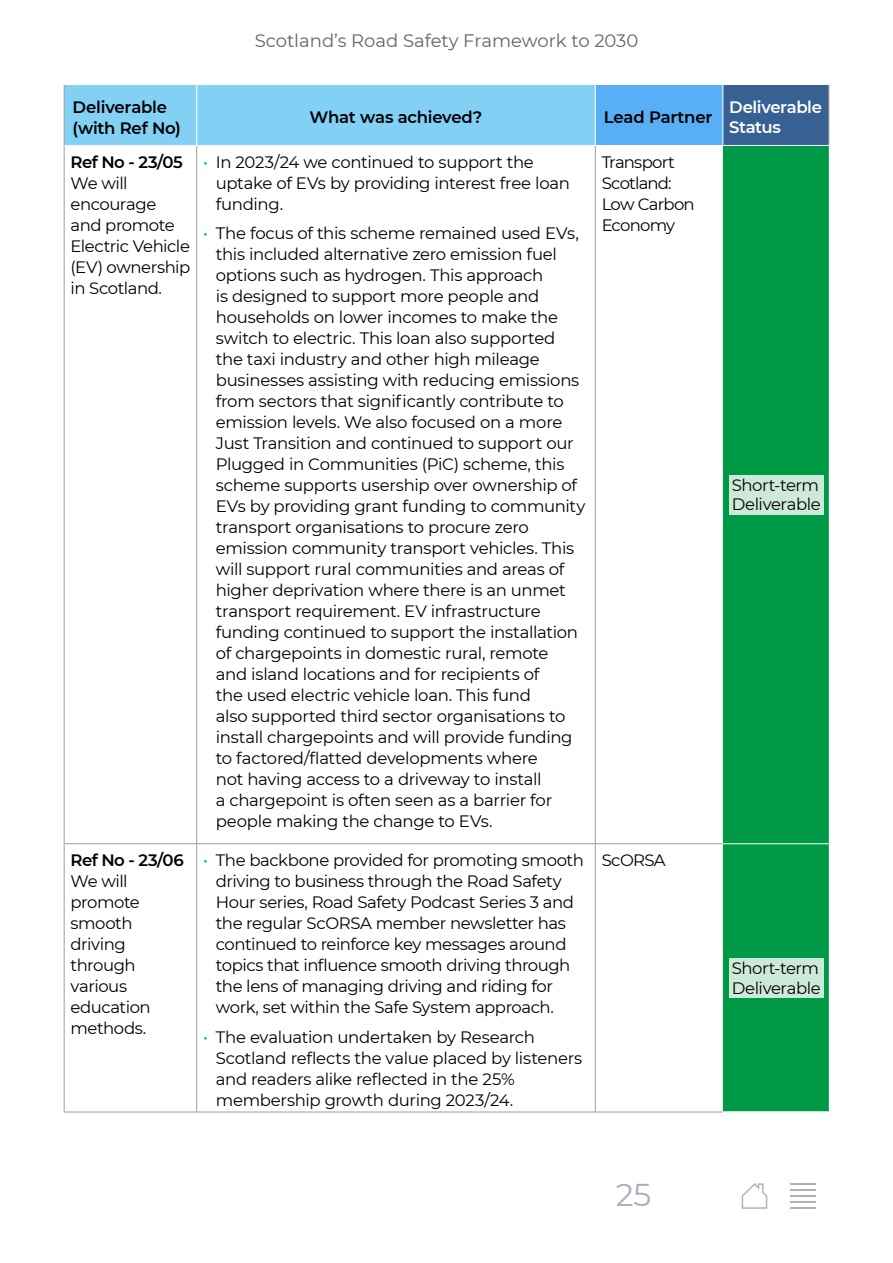
<style>
.page{position:relative;width:893px;height:1263px;background:#fff}
.page>*{position:absolute;margin:0;border:0;box-sizing:border-box;transform-origin:0 0}
.t1{font:31.5px "Montserrat";color:#aeadb9}
.t2{font:18px "Montserrat";color:#646270}
.Body{font:16.5px/21px "Montserrat";letter-spacing:-.02em;color:#000}
.Body-2{font:600 16.5px/21px "Montserrat";letter-spacing:-.015em;color:#000}
.Body-3{font:16.5px/21px "Montserrat";letter-spacing:-.045em;color:#000}
.Body-4{font:600 16.5px/19.5px "Montserrat";letter-spacing:-.025em;color:#fff}
.s1{font-weight:600}
.s2{color:#009fe3}
</style>
<div class="page">
<hr style="left:790px;top:1183px;width:25px;height:2px;background:#aeadb9">
<hr style="left:790px;top:1189px;width:25px;height:2px;background:#aeadb9">
<hr style="left:790px;top:1195px;width:25px;height:2px;background:#aeadb9">
<hr style="left:790px;top:1201px;width:25px;height:2px;background:#aeadb9">
<hr style="left:790px;top:1207px;width:25px;height:2px;background:#aeadb9">
<svg style="left:741px;top:1183px;width:27px;height:26px"></svg>
<div style="left:65px;top:85px;width:530px;height:60px;background:#83d0f5"></div>
<div style="left:595px;top:85px;width:128px;height:60px;background:#58aff5"></div>
<div style="left:723px;top:85px;width:106px;height:60px;background:#386193"></div>
<div style="left:723px;top:146px;width:106px;height:965px;background:#009945"></div>
<hr style="left:64px;top:145px;width:1px;height:698px;background:#9d9d9c">
<hr style="left:196px;top:146px;width:1px;height:697px;background:#9d9d9c">
<hr style="left:595px;top:146px;width:1px;height:697px;background:#9d9d9c">
<hr style="left:64px;top:843px;width:133px;height:1px;background:#9d9d9c">
<hr style="left:64px;top:844px;width:1px;height:267px;background:#9d9d9c">
<hr style="left:197px;top:843px;width:398px;height:1px;background:#9d9d9c">
<hr style="left:196px;top:844px;width:1px;height:267px;background:#9d9d9c">
<hr style="left:595px;top:843px;width:128px;height:1px;background:#9d9d9c">
<hr style="left:595px;top:844px;width:1px;height:267px;background:#9d9d9c">
<hr style="left:64px;top:1111px;width:133px;height:1px;background:#9d9d9c">
<hr style="left:197px;top:1111px;width:398px;height:1px;background:#9d9d9c">
<hr style="left:595px;top:1111px;width:128px;height:1px;background:#9d9d9c">
<hr style="left:64px;top:85px;width:1px;height:60px;background:#9d9d9c">
<hr style="left:828px;top:85px;width:1px;height:60px;background:#9d9d9c">
<hr style="left:196px;top:85px;width:1px;height:60px;background:#fff">
<hr style="left:595px;top:85px;width:1px;height:60px;background:#fff">
<hr style="left:722px;top:85px;width:1px;height:60px;background:#fff">
<hr style="left:723px;top:843px;width:106px;height:1px;background:#fff">
<div style="left:729px;top:475px;width:95px;height:39px;background:#ccead9"></div>
<div style="left:729px;top:958px;width:95px;height:40px;background:#ccead9"></div>
<p class="t2" style="left:255px;top:28px;width:385px">Scotland’s Road Safety Framework to 2030</p>
<p class="Body-2" style="left:73px;top:96px;width:110px">Deliverable (with Ref No)</p>
<p class="Body-2" style="left:310px;top:106px;width:174px">What was achieved?</p>
<p class="Body-2" style="left:604px;top:106px;width:110px">Lead Partner</p>
<p class="Body-4" style="left:729px;top:97px;width:94px">Deliverable<br>Status</p>
<p class="Body" style="left:71px;top:151px;width:121px"><span class="s1">Ref No - 23/05<br></span>We will encourage and promote<br>Electric Vehicle (EV) ownership in Scotland.</p>
<p class="Body" style="left:216px;top:151px;width:356px;text-indent:-13px"><span class="s2">•</span> In 2023/24 we continued to support the uptake of EVs by providing interest free loan funding.</p>
<p class="Body-3" style="left:602px;top:151px;width:95px">Transport<br>Scotland:<br>Low Carbon<br>Economy</p>
<p class="Body" style="left:216px;top:222px;width:371px;text-indent:-13px"><span class="s2">•</span> The focus of this scheme remained used EVs, this included alternative zero emission fuel options such as hydrogen. This approach<br>is designed to support more people and households on lower incomes to make the switch to electric. This loan also supported the taxi industry and other high mileage businesses assisting with reducing emissions from sectors that significantly contribute to emission levels. We also focused on a more Just Transition and continued to support our Plugged in Communities (PiC) scheme, this scheme supports usership over ownership of EVs by providing grant funding to community transport organisations to procure zero emission community transport vehicles. This will support rural communities and areas of higher deprivation where there is an unmet transport requirement. EV infrastructure funding continued to support the installation of chargepoints in domestic rural, remote<br>and island locations and for recipients of<br>the used electric vehicle loan. This fund<br>also supported third sector organisations to install chargepoints and will provide funding to factored/flatted developments where<br>not having access to a driveway to install<br>a chargepoint is often seen as a barrier for people making the change to EVs.</p>
<p class="Body" style="left:732px;top:474px;width:89px">Short-term</p>
<p class="Body" style="left:732px;top:493px;width:90px">Deliverable</p>
<p class="Body" style="left:71px;top:849px;width:115px"><span class="s1">Ref No - 23/06<br></span>We will promote smooth driving through various education methods.</p>
<p class="Body" style="left:216px;top:849px;width:370px;text-indent:-13px"><span class="s2">•</span> The backbone provided for promoting smooth driving to business through the Road Safety Hour series, Road Safety Podcast Series 3 and the regular ScORSA member newsletter has continued to reinforce key messages around topics that influence smooth driving through the lens of managing driving and riding for work, set within the Safe System approach.</p>
<p class="Body" style="left:216px;top:1026px;width:368px;text-indent:-13px"><span class="s2">•</span> The evaluation undertaken by Research Scotland reflects the value placed by listeners and readers alike reflected in the 25% membership growth during 2023/24.</p>
<p class="Body" style="left:602px;top:849px;width:65px">ScORSA</p>
<h1 class="t1" style="left:616px;top:1173px;width:37px">25</h1>
<p class="Body" style="left:732px;top:957px;width:89px">Short-term</p>
<p class="Body" style="left:732px;top:977px;width:90px">Deliverable</p>
</div>
